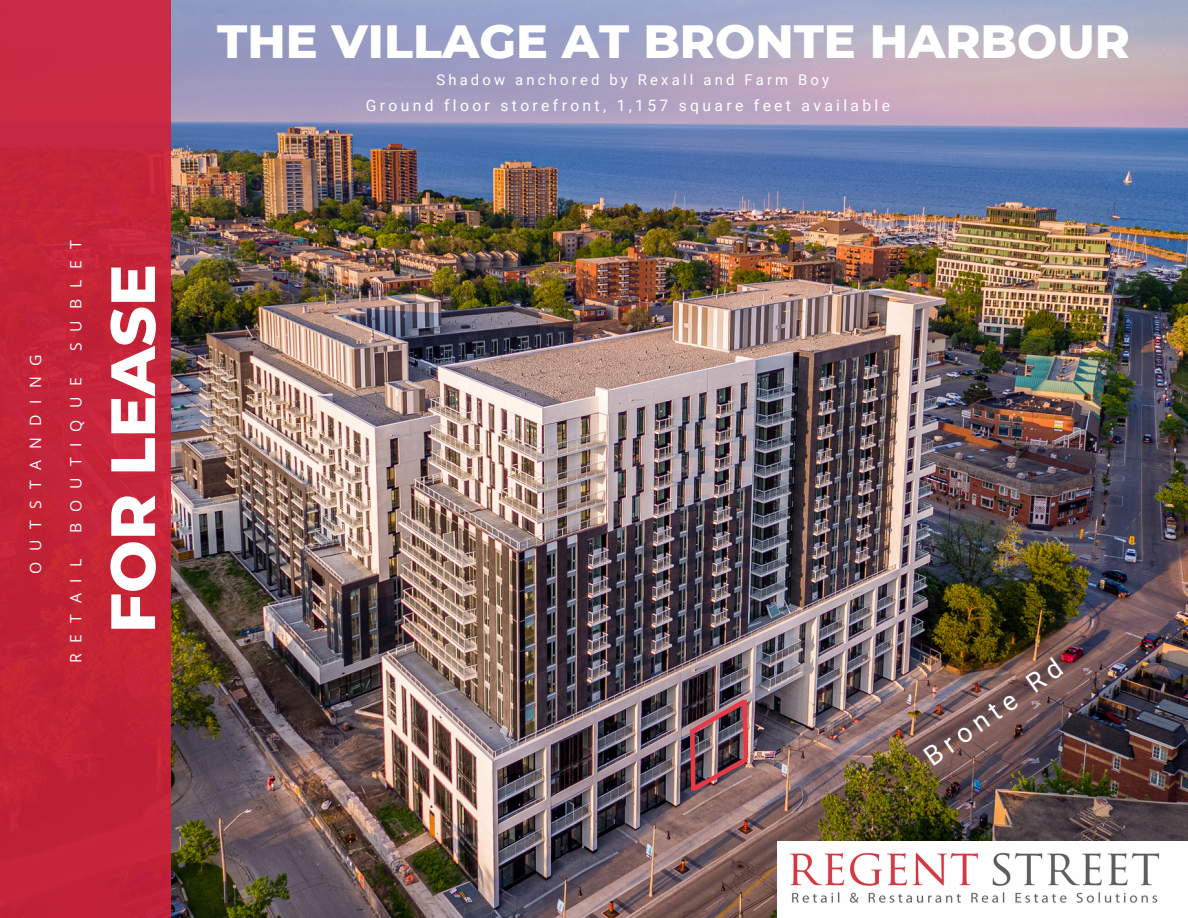
<style>
.page{position:relative;width:1188px;height:918px;background:#fff}
.page>*{position:absolute;margin:0;border:0;box-sizing:border-box;transform-origin:0 0}
.t1{font:800 62.4px "Montserrat";color:#fff}
.t2{font:800 47.55px "Montserrat";color:#fff}
.t3{font:26.85px "Roboto";color:#fff}
.t4{font:15.6px "Roboto";letter-spacing:.215em;color:#fff}
.t5{font:15.6px "Open Sans";letter-spacing:.7em;color:#fff}
.t6{font:14.85px "Roboto";letter-spacing:.215em;color:#fff}
</style>
<div class="page">
<img style="left:171px;top:0;width:1017px;height:918px">
<div style="left:0;top:0;width:171px;height:918px;background:#c52437"></div>
<img style="left:777px;top:842px;width:411px;height:76px">
<img style="left:686px;top:695px;width:67px;height:100px">
<h4 class="t5" style="left:25px;top:574px;width:221px;rotate:-90deg">OUTSTANDING</h4>
<h1 class="t5" style="left:65px;top:351px;width:112px;rotate:-90deg">SUBLET</h1>
<h1 class="t5" style="left:65px;top:533px;width:157px;rotate:-90deg">BOUTIQUE</h1>
<h1 class="t5" style="left:65px;top:663px;width:106px;rotate:-90deg">RETAIL</h1>
<h4 class="t1" style="left:95px;top:633px;width:370px;rotate:-90deg">FOR LEASE</h4>
<p class="t2" style="left:217px;top:12px;width:914px">THE VILLAGE AT BRONTE HARBOUR</p>
<h2 class="t6" style="left:436px;top:71px;width:394px">Shadow anchored by Rexall and Farm Boy</h2>
<p class="t4" style="left:366px;top:96px;width:526px">Ground floor storefront, 1,157 square feet available</p>
<p class="t3" style="left:918px;top:746px;width:164px;rotate:-35deg">Bronte Rd</p>
</div>
